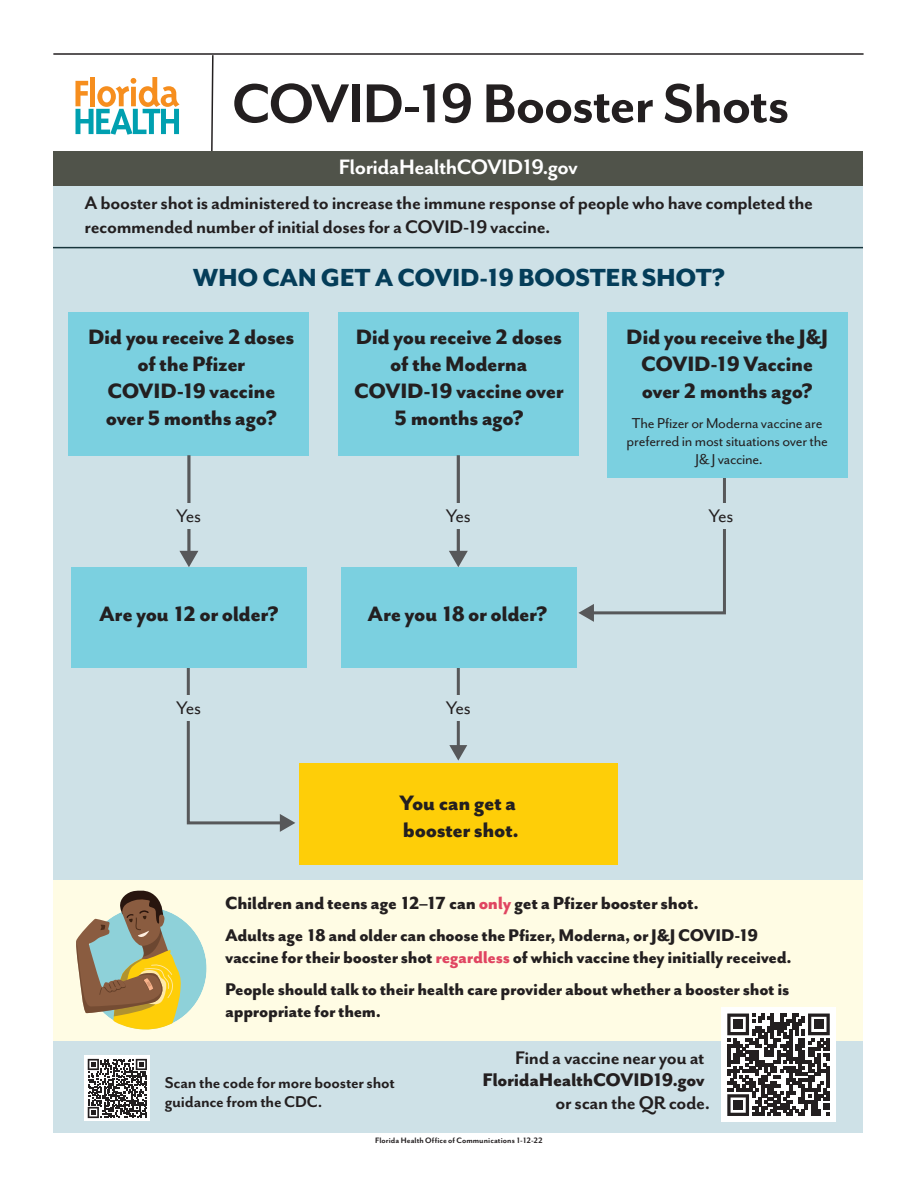
<style>
.page{position:relative;width:918px;height:1188px;background:#fff}
.page>*{position:absolute;margin:0;border:0;box-sizing:border-box;transform-origin:0 0}
.t1{font:700 63px "Mr Eaves San OT";letter-spacing:-.03em;color:#231f20}
.t2{font:800 28.5px "Mr Eaves San OT";letter-spacing:-.015em;color:#043d59}
.t3{font:800 24px/27px "Mr Eaves San OT";letter-spacing:-.02em;color:#231f20;text-align:center}
.t4{font:700 24px "Mr Eaves San OT";letter-spacing:-.025em;color:#fff}
.t5{font:700 21px/24px "Mr Eaves San OT";letter-spacing:-.02em;color:#231f20}
.t6{font:800 21px "Mr Eaves San OT";letter-spacing:-.015em;color:#231f20}
.t7{font:21px "Mr Eaves San OT";letter-spacing:-.055em;color:#231f20}
.t8{font:800 20.25px "Mr Eaves San OT";letter-spacing:-.02em;color:#231f20}
.t9{font:800 19.5px/22.5px "Mr Eaves San OT";letter-spacing:-.015em;color:#231f20}
.t10{font:700 18px/19.5px "Mr Eaves San OT";letter-spacing:-.015em;color:#231f20}
.t11{font:16.5px/18px "Mr Eaves San OT";letter-spacing:-.015em;color:#231f20;text-align:center}
.t12{font:700 9px "Mr Eaves San OT";letter-spacing:.01em;color:#231f20}
.s1{color:#e04561}
</style>
<div class="page">
<div style="left:53px;top:181px;width:810px;height:952px;background:#cee1e7"></div>
<div style="left:53px;top:880px;width:810px;height:161px;background:#fffce4"></div>
<svg style="left:211px;top:55px;width:3px;height:96px"></svg>
<div style="left:53px;top:151px;width:810px;height:34px;background:#50534a"></div>
<svg style="left:75px;top:77px;width:105px;height:58px"></svg>
<hr style="left:53px;top:53px;width:811px;height:2px;background:#231f20">
<div style="left:721px;top:1007px;width:115px;height:115px;background:#fff"></div>
<svg style="left:727px;top:1014px;width:103px;height:102px"></svg>
<div style="left:734px;top:1020px;width:9px;height:9px;background:#231f20"></div>
<div style="left:814px;top:1020px;width:10px;height:9px;background:#231f20"></div>
<div style="left:734px;top:1100px;width:9px;height:10px;background:#231f20"></div>
<hr style="left:53px;top:247px;width:810px;height:1px;background:#17353c">
<div style="left:85px;top:1056px;width:65px;height:65px;background:#fff"></div>
<svg style="left:88px;top:1059px;width:59px;height:59px"></svg>
<div style="left:84px;top:907px;width:123px;height:122px;background:#8ed1d9;border-radius:50%"></div>
<svg style="left:76px;top:890px;width:106px;height:140px"></svg>
<div style="left:299px;top:763px;width:319px;height:102px;background:#fece08"></div>
<svg style="left:185px;top:667px;width:110px;height:165px"></svg>
<svg style="left:578px;top:478px;width:148px;height:144px"></svg>
<div style="left:338px;top:312px;width:240px;height:143px;background:#7bd0e0"></div>
<div style="left:69px;top:312px;width:240px;height:143px;background:#7bd0e0"></div>
<div style="left:607px;top:312px;width:241px;height:166px;background:#7bd0e0"></div>
<div style="left:697px;top:503px;width:48px;height:26px;background:#cee1e7"></div>
<hr style="left:457px;top:658px;width:3px;height:90px;background:#57585a">
<svg style="left:449px;top:745px;width:18px;height:16px"></svg>
<div style="left:435px;top:695px;width:47px;height:25px;background:#cee1e7"></div>
<svg style="left:187px;top:455px;width:4px;height:96px"></svg>
<svg style="left:179px;top:551px;width:19px;height:16px"></svg>
<hr style="left:457px;top:455px;width:3px;height:99px;background:#57585a">
<svg style="left:449px;top:551px;width:19px;height:16px"></svg>
<div style="left:165px;top:503px;width:47px;height:26px;background:#cee1e7"></div>
<div style="left:165px;top:695px;width:47px;height:25px;background:#cee1e7"></div>
<div style="left:341px;top:567px;width:235px;height:100px;background:#7bd0e0"></div>
<div style="left:71px;top:567px;width:236px;height:100px;background:#7bd0e0"></div>
<div style="left:435px;top:503px;width:47px;height:26px;background:#cee1e7"></div>
<h1 class="t1" style="left:232px;top:69px;width:559px">COVID-19 Booster Shots</h1>
<p class="t4" style="left:339px;top:154px;width:240px">FloridaHealthCOVID19.gov</p>
<p class="t5" style="left:85px;top:191px;width:730px">A booster shot is administered to increase the immune response of people who have completed the recommended number of initial doses for a COVID-19 vaccine.</p>
<p class="t2" style="left:193px;top:263px;width:534px">WHO CAN GET A COVID-19 BOOSTER SHOT?</p>
<p class="t3" style="left:88px;top:324px;width:208px">Did you receive 2 doses of the Pfizer<br>COVID-19 vaccine over 5 months ago?</p>
<p class="t3" style="left:626px;top:324px;width:204px">Did you receive the J&amp;J<br>COVID-19 Vaccine over 2 months ago?</p>
<p class="t3" style="left:354px;top:324px;width:211px">Did you receive 2 doses of the Moderna<br>COVID-19 vaccine over<br>5 months ago?</p>
<p class="t11" style="left:627px;top:414px;width:203px">The Pfizer or Moderna vaccine are preferred in most situations over the<br>J&amp; J vaccine.</p>
<p class="t7" style="left:176px;top:505px;width:27px">Yes</p>
<p class="t7" style="left:446px;top:505px;width:27px">Yes</p>
<p class="t3" style="left:99px;top:601px;width:181px">Are you 12 or older?</p>
<p class="t3" style="left:368px;top:601px;width:181px">Are you 18 or older?</p>
<p class="t7" style="left:176px;top:696px;width:27px">Yes</p>
<p class="t7" style="left:446px;top:696px;width:27px">Yes</p>
<p class="t3" style="left:399px;top:789px;width:121px;text-align:left">You can get a booster shot.</p>
<p class="t7" style="left:709px;top:505px;width:27px">Yes</p>
<p class="t8" style="left:225px;top:892px;width:475px">Children and teens age 12–17 can <span class="s1">only</span> get a Pfizer booster shot.</p>
<p class="t9" style="left:225px;top:924px;width:568px">Adults age 18 and older can choose the Pfizer, Moderna, or J&amp;J COVID-19 vaccine for their booster shot <span class="s1">regardless</span> of which vaccine they initially received.</p>
<p class="t9" style="left:225px;top:978px;width:566px">People should talk to their health care provider about whether a booster shot is appropriate for them.</p>
<p class="t10" style="left:165px;top:1073px;width:232px">Scan the code for more booster shot guidance from the CDC.</p>
<p class="t5" style="left:515px;top:1046px;width:191px">Find a vaccine near you at</p>
<p class="t6" style="left:483px;top:1069px;width:224px">FloridaHealthCOVID19.gov</p>
<p class="t5" style="left:556px;top:1091px;width:156px">or scan the QR code.</p>
<p class="t12" style="left:375px;top:1135px;width:169px">Florida Health Office of Communications 1-12-22</p>
</div>
